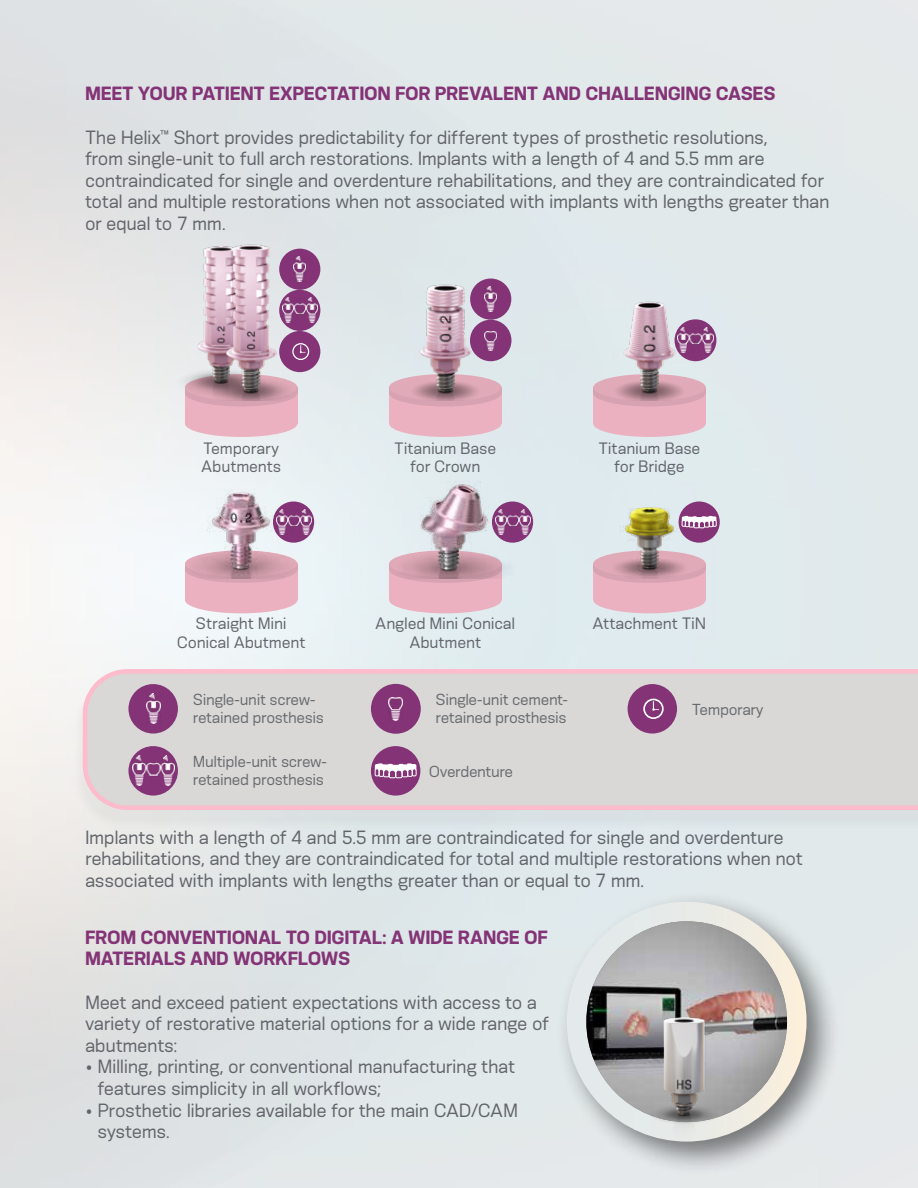
<style>
.page{position:relative;width:918px;height:1188px;background:#fff}
.page>*{position:absolute;margin:0;border:0;box-sizing:border-box;transform-origin:0 0}
.t1{font:18px/21.6px "Konsens";letter-spacing:-.02em;color:#61646a}
.t2{font:700 18px/21.6px "Konsens";letter-spacing:-.02em;color:#833376}
.t3{font:15.45px/18.6px "Konsens";letter-spacing:-.015em;color:#61646a;text-align:center}
.t4{font:15px/18px "Konsens";letter-spacing:-.025em;color:#676a6f}
</style>
<div class="page">
<div style="left:185px;top:387px;width:112px;height:37px;background:#ebb1c0"></div>
<div style="left:185px;top:380px;width:112px;height:26px;background:#d7a2b1;border-radius:50%"></div>
<div style="left:389px;top:387px;width:113px;height:37px;background:#ebb1c0"></div>
<div style="left:389px;top:380px;width:113px;height:26px;background:#d7a2b1;border-radius:50%"></div>
<div style="left:593px;top:410px;width:113px;height:27px;background:#ebb1c0;border-radius:50%"></div>
<div style="left:593px;top:387px;width:113px;height:37px;background:#ebb1c0"></div>
<div style="left:593px;top:380px;width:113px;height:26px;background:#d7a2b1;border-radius:50%"></div>
<div style="left:185px;top:587px;width:112px;height:26px;background:#ebb1c0;border-radius:50%"></div>
<div style="left:185px;top:564px;width:112px;height:36px;background:#ebb1c0"></div>
<div style="left:185px;top:556px;width:112px;height:27px;background:#d7a2b1;border-radius:50%"></div>
<div style="left:389px;top:587px;width:113px;height:26px;background:#ebb1c0;border-radius:50%"></div>
<div style="left:389px;top:564px;width:113px;height:36px;background:#ebb1c0"></div>
<div style="left:389px;top:556px;width:113px;height:27px;background:#d7a2b1;border-radius:50%"></div>
<div style="left:593px;top:587px;width:113px;height:26px;background:#ebb1c0;border-radius:50%"></div>
<div style="left:593px;top:564px;width:113px;height:36px;background:#ebb1c0"></div>
<div style="left:593px;top:556px;width:113px;height:27px;background:#d7a2b1;border-radius:50%"></div>
<div style="left:593px;top:564px;width:113px;height:6px;background:#d7a2b1"></div>
<div style="left:143px;top:229px;width:24px;height:169px;background:#e8e9e9"></div>
<img style="left:157px;top:404px;width:168px;height:175px">
<img style="left:361px;top:226px;width:169px;height:174px">
<img style="left:361px;top:404px;width:169px;height:175px">
<img style="left:565px;top:226px;width:169px;height:174px">
<img style="left:595px;top:457px;width:109px;height:122px">
<img style="left:167px;top:226px;width:168px;height:174px">
<div style="left:470px;top:279px;width:41px;height:41px;background:#833376;border-radius:50%"></div>
<img style="left:485px;top:287px;width:12px;height:25px">
<div style="left:279px;top:249px;width:41px;height:41px;background:#833376;border-radius:50%"></div>
<img style="left:294px;top:257px;width:12px;height:25px">
<div style="left:279px;top:290px;width:41px;height:41px;background:#833376;border-radius:50%"></div>
<img style="left:282px;top:298px;width:35px;height:25px">
<div style="left:273px;top:501px;width:41px;height:42px;background:#833376;border-radius:50%"></div>
<img style="left:276px;top:510px;width:35px;height:25px">
<div style="left:492px;top:501px;width:41px;height:42px;background:#833376;border-radius:50%"></div>
<img style="left:495px;top:510px;width:35px;height:25px">
<div style="left:470px;top:320px;width:41px;height:41px;background:#833376;border-radius:50%"></div>
<img style="left:485px;top:331px;width:12px;height:19px">
<div style="left:279px;top:331px;width:41px;height:41px;background:#833376;border-radius:50%"></div>
<div style="left:292px;top:343px;width:17px;height:17px;border:1px solid #fff;border-radius:50%"></div>
<svg style="left:300px;top:345px;width:6px;height:8px"></svg>
<div style="left:679px;top:501px;width:41px;height:42px;background:#833376;border-radius:50%"></div>
<svg style="left:682px;top:516px;width:34px;height:12px"></svg>
<div style="left:675px;top:319px;width:41px;height:42px;background:#833376;border-radius:50%"></div>
<img style="left:678px;top:328px;width:35px;height:25px">
<div style="left:71px;top:675px;width:847px;height:157px;background:#000;opacity:.04"></div>
<svg style="left:83px;top:669px;width:835px;height:141px"></svg>
<div style="left:128px;top:684px;width:50px;height:50px;background:#833376;border-radius:50%"></div>
<img style="left:146px;top:694px;width:14px;height:30px">
<div style="left:128px;top:746px;width:50px;height:50px;background:#833376;border-radius:50%"></div>
<img style="left:132px;top:756px;width:42px;height:30px">
<div style="left:371px;top:684px;width:50px;height:50px;background:#833376;border-radius:50%"></div>
<img style="left:389px;top:698px;width:14px;height:23px">
<div style="left:628px;top:684px;width:49px;height:50px;background:#833376;border-radius:50%"></div>
<div style="left:643px;top:699px;width:21px;height:20px;border:2px solid #fff;border-radius:50%"></div>
<svg style="left:652px;top:701px;width:7px;height:10px"></svg>
<div style="left:371px;top:746px;width:49px;height:50px;background:#833376;border-radius:50%"></div>
<svg style="left:375px;top:763px;width:41px;height:15px"></svg>
<div style="left:556px;top:891px;width:286px;height:286px;background:#000;opacity:.5"></div>
<div style="left:567px;top:902px;width:240px;height:240px;background:linear-gradient(to right,#e0e9ef,#f4ebdb);border-radius:120px"></div>
<img style="left:586px;top:921px;width:201px;height:201px;border-radius:100px">
<img style="left:611px;top:960px;width:146px;height:184px">
<p class="t2" style="left:85px;top:82px;width:692px">MEET YOUR PATIENT EXPECTATION FOR PREVALENT AND CHALLENGING CASES</p>
<p class="t1" style="left:85px;top:126px;width:746px">The Helix<sup>™</sup> Short provides predictability for different types of prosthetic resolutions,<br>from single-unit to full arch restorations. Implants with a length of 4 and 5.5 mm are contraindicated for single and overdenture rehabilitations, and they are contraindicated for total and multiple restorations when not associated with implants with lengths greater than or equal to 7 mm.</p>
<p class="t3" style="left:201px;top:438px;width:81px;text-align:left">Temporary<br>Abutments</p>
<p class="t3" style="left:177px;top:614px;width:130px">Straight Mini<br>Conical Abutment</p>
<p class="t3" style="left:394px;top:438px;width:104px">Titanium Base for Crown</p>
<p class="t3" style="left:375px;top:614px;width:141px">Angled Mini Conical<br>Abutment</p>
<p class="t3" style="left:598px;top:438px;width:104px">Titanium Base for Bridge</p>
<p class="t3" style="left:593px;top:614px;width:115px">Attachment TiN</p>
<p class="t4" style="left:193px;top:690px;width:133px">Single-unit screw&shy;retained prosthesis</p>
<p class="t4" style="left:436px;top:690px;width:134px">Single-unit cement&shy;retained prosthesis</p>
<p class="t4" style="left:692px;top:700px;width:73px">Temporary</p>
<p class="t4" style="left:193px;top:752px;width:136px">Multiple-unit screw&shy;retained prosthesis</p>
<p class="t4" style="left:429px;top:762px;width:86px">Overdenture</p>
<p class="t1" style="left:85px;top:826px;width:719px">Implants with a length of 4 and 5.5 mm are contraindicated for single and overdenture rehabilitations, and they are contraindicated for total and multiple restorations when not associated with implants with lengths greater than or equal to 7 mm.</p>
<p class="t2" style="left:85px;top:926px;width:465px">FROM CONVENTIONAL TO DIGITAL: A WIDE RANGE OF<br>MATERIALS AND WORKFLOWS</p>
<p class="t1" style="left:85px;top:991px;width:465px">Meet and exceed patient expectations with access to a variety of restorative material options for a wide range of abutments:</p>
<p class="t1" style="left:97px;top:1056px;width:419px;text-indent:-12px">• Milling, printing, or conventional manufacturing that features simplicity in all workflows;</p>
<p class="t1" style="left:97px;top:1099px;width:422px;text-indent:-12px">• Prosthetic libraries available for the main CAD/CAM systems.</p>
</div>
